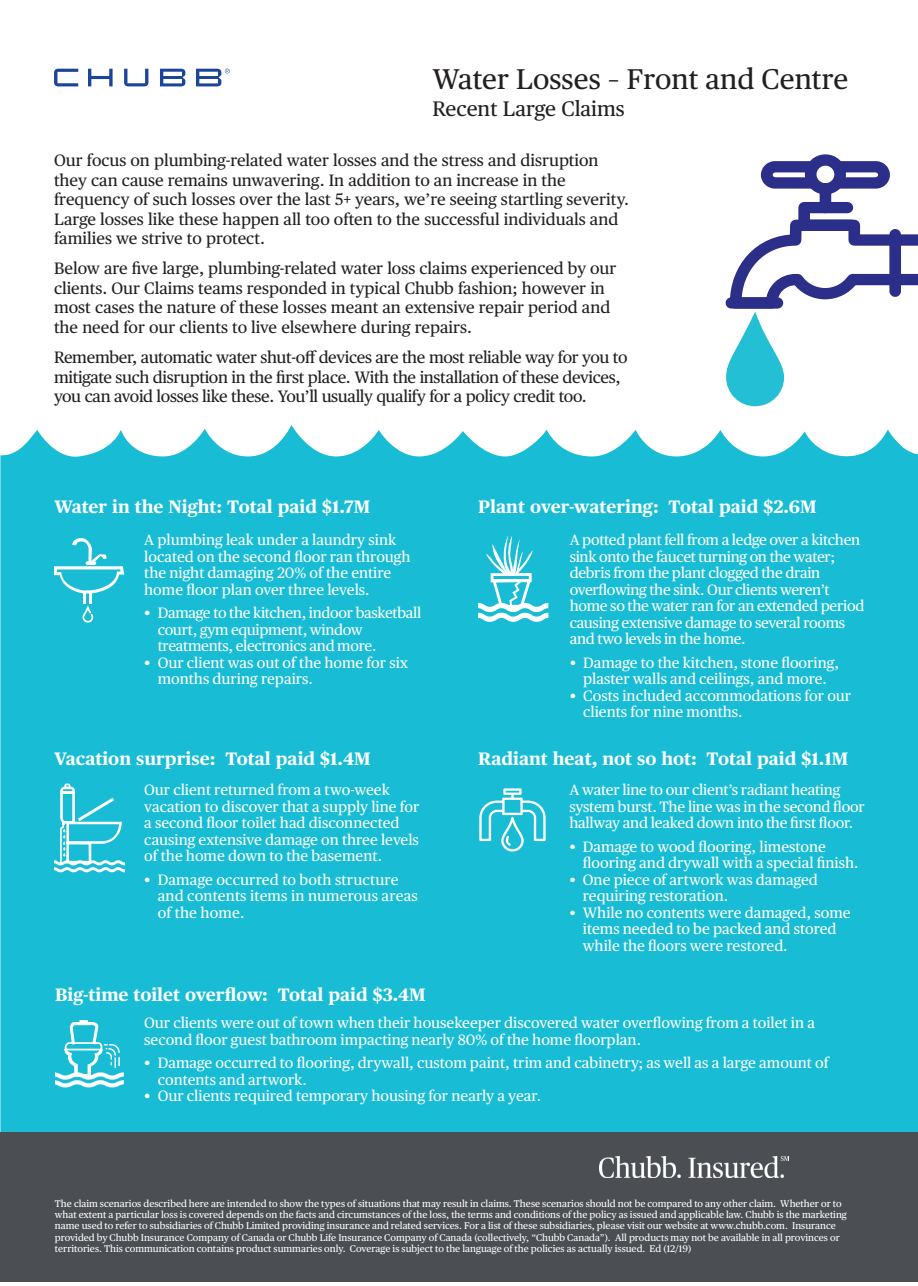
<style>
.page{position:relative;width:918px;height:1286px;background:#fff}
.page>*{position:absolute;margin:0;border:0;box-sizing:border-box;transform-origin:0 0}
.t1{font:28.5px "Chubb Publico Text";color:#231f20}
.t2{font:21px "Chubb Publico Text";color:#231f20}
.t3{font:700 18px "Chubb Publico Text";color:#fff}
.t4{font:16.5px/19.5px "Chubb Publico Text";color:#231f20}
.t5{font:16.5px/19.5px "Chubb Publico Text";letter-spacing:-.02em;color:#231f20}
.t6{font:15px/16.5px "Chubb Publico Text";color:#fff}
.t7{font:15px/16.5px "Chubb Publico Text";letter-spacing:-.02em;color:#fff}
.t8{font:9.75px/11.2px "Chubb Publico Text";color:#fff}
</style>
<div class="page">
<svg style="left:54px;top:69px;width:175px;height:17px"></svg>
<div style="left:0;top:425px;width:917px;height:707px;background:#18bdd5"></div>
<div style="left:804px;top:154px;width:41px;height:40px;border:11px solid #2c2f8a;border-radius:50%"></div>
<svg style="left:725px;top:155px;width:192px;height:251px"></svg>
<svg style="left:54px;top:538px;width:70px;height:84px;background:#37c5da"></svg>
<svg style="left:478px;top:535px;width:70px;height:87px"></svg>
<svg style="left:54px;top:783px;width:70px;height:89px;background:#4acbde"></svg>
<svg style="left:479px;top:788px;width:66px;height:63px;background:#4acbde"></svg>
<svg style="left:55px;top:1020px;width:69px;height:67px"></svg>
<div style="left:0;top:1132px;width:917px;height:149px;background:#4b4e53"></div>
<img style="left:599px;top:1157px;width:188px;height:20px">
<h1 class="t1" style="left:432px;top:58px;width:417px">Water Losses – Front and Centre</h1>
<h2 class="t2" style="left:432px;top:93px;width:194px">Recent Large Claims</h2>
<p class="t4" style="left:54px;top:150px;width:576px">Our focus on plumbing-related water losses and the stress and disruption they can cause remains unwavering. In addition to an increase in the frequency of such losses over the last 5+ years, we’re seeing startling severity.<br>Large losses like these happen all too often to the successful individuals and families we strive to protect.</p>
<p class="t4" style="left:54px;top:258px;width:563px">Below are five large, plumbing-related water loss claims experienced by our clients. Our Claims teams responded in typical Chubb fashion; however in most cases the nature of these losses meant an extensive repair period and the need for our clients to live elsewhere during repairs.</p>
<p class="t5" style="left:54px;top:347px;width:575px">Remember, automatic water shut-off devices are the most reliable way for you to mitigate such disruption in the first place. With the installation of these devices, you can avoid losses like these. You’ll usually qualify for a policy credit too.</p>
<p class="t3" style="left:54px;top:493px;width:318px">Water in the Night: Total paid $1.7M</p>
<p class="t3" style="left:478px;top:493px;width:340px">Plant over-watering: Total paid $2.6M</p>
<p class="t6" style="left:144px;top:531px;width:268px">A plumbing leak under a laundry sink located on the second floor ran through the night damaging 20% of the entire home floor plan over three levels.</p>
<p class="t7" style="left:158px;top:603px;width:265px;text-indent:-14px">• Damage to the kitchen, indoor basketball court, gym equipment, window treatments, electronics and more.</p>
<p class="t6" style="left:158px;top:653px;width:252px;text-indent:-14px">• Our client was out of the home for six months during repairs.</p>
<p class="t7" style="left:569px;top:531px;width:296px">A potted plant fell from a ledge over a kitchen sink onto the faucet turning on the water; debris from the plant clogged the drain overflowing the sink. Our clients weren’t home so the water ran for an extended period causing extensive damage to several rooms and two levels in the home.</p>
<p class="t6" style="left:569px;top:653px;width:271px;text-align:center">• Damage to the kitchen, stone flooring, plaster walls and ceilings, and more.</p>
<p class="t6" style="left:583px;top:686px;width:269px;text-indent:-14px">• Costs included accommodations for our clients for nine months.</p>
<p class="t3" style="left:54px;top:745px;width:318px">Vacation surprise: Total paid $1.4M</p>
<p class="t3" style="left:478px;top:745px;width:371px">Radiant heat, not so hot: Total paid $1.1M</p>
<p class="t6" style="left:144px;top:781px;width:277px">Our client returned from a two-week vacation to discover that a supply line for a second floor toilet had disconnected causing extensive damage on three levels of the home down to the basement.</p>
<p class="t6" style="left:158px;top:870px;width:261px;text-indent:-14px">• Damage occurred to both structure and contents items in numerous areas of the home.</p>
<p class="t3" style="left:55px;top:981px;width:372px">Big-time toilet overflow: Total paid $3.4M</p>
<p class="t6" style="left:569px;top:781px;width:297px">A water line to our client’s radiant heating system burst. The line was in the second floor hallway and leaked down into the first floor.</p>
<p class="t6" style="left:582px;top:837px;width:277px;text-indent:-14px">• Damage to wood flooring, limestone flooring and drywall with a special finish.</p>
<p class="t6" style="left:582px;top:870px;width:236px;text-indent:-14px">• One piece of artwork was damaged requiring restoration.</p>
<p class="t6" style="left:582px;top:903px;width:269px;text-indent:-14px">• While no contents were damaged, some items needed to be packed and stored while the floors were restored.</p>
<p class="t6" style="left:144px;top:1014px;width:672px">Our clients were out of town when their housekeeper discovered water overflowing from a toilet in a second floor guest bathroom impacting nearly 80% of the home floorplan.</p>
<p class="t6" style="left:158px;top:1053px;width:672px;text-indent:-14px">• Damage occurred to flooring, drywall, custom paint, trim and cabinetry; as well as a large amount of contents and artwork.</p>
<p class="t6" style="left:144px;top:1086px;width:398px">• Our clients required temporary housing for nearly a year.</p>
<p class="t8" style="left:55px;top:1197px;width:793px">The claim scenarios described here are intended to show the types of situations that may result in claims. These scenarios should not be compared to any other claim. Whether or to what extent a particular loss is covered depends on the facts and circumstances of the loss, the terms and conditions of the policy as issued and applicable law. Chubb is the marketing name used to refer to subsidiaries of Chubb Limited providing insurance and related services. For a list of these subsidiaries, please visit our website at www.chubb.com. Insurance provided by Chubb Insurance Company of Canada or Chubb Life Insurance Company of Canada (collectively, “Chubb Canada”). All products may not be available in all provinces or territories. This communication contains product summaries only. Coverage is subject to the language of the policies as actually issued. Ed (12/19)</p>
</div>
